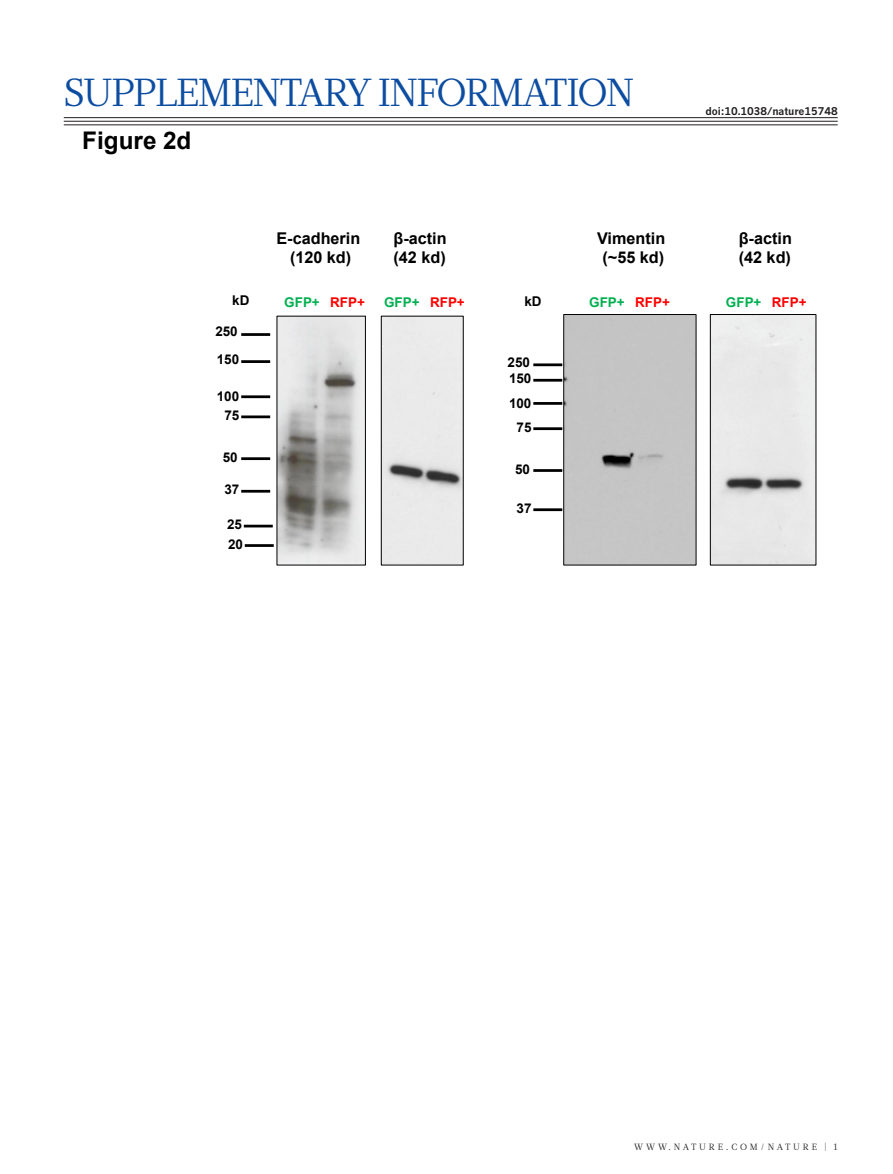
<style>
.page{position:relative;width:893px;height:1174px;background:#fff}
.page>*{position:absolute;margin:0;border:0;box-sizing:border-box;transform-origin:0 0}
.ARTICLE_TYPE_SMALL{font:39px "Glosa Math";letter-spacing:-.04em;color:#0d4da1}
.t1{font:700 24.3px "Arial";color:#000}
.t2{font:700 16.2px/19.5px "Arial";color:#000;text-align:center}
.t3{font:700 13.5px/24.3px "Arial";color:#000;text-align:center}
.t4{font:700 13.5px "Arial";color:#00b050}
.t5{font:700 10.5px "News Gothic MTOT";letter-spacing:-.005em;color:#231f20}
.t6{font:9px "Glosa Math";letter-spacing:.315em;color:#231f20}
.s1{font-style:inherit}
.s2{color:#f00}
</style>
<div class="page">
<hr style="left:64px;top:117px;width:774px;height:1px;background:#231f20">
<hr style="left:64px;top:121px;width:774px;height:1px;background:#231f20">
<hr style="left:64px;top:125px;width:774px;height:1px;background:#231f20">
<img style="left:278px;top:318px;width:86px;height:245px">
<div style="left:276px;top:316px;width:90px;height:249px;border:1px solid #000"></div>
<img style="left:383px;top:318px;width:79px;height:245px">
<div style="left:381px;top:316px;width:83px;height:249px;border:1px solid #000"></div>
<div style="left:565px;top:316px;width:130px;height:247px;background:#c5c5c5"></div>
<div style="left:563px;top:314px;width:134px;height:251px;border:1px solid #000"></div>
<div style="left:712px;top:316px;width:102px;height:247px;background:#e8e8e8"></div>
<div style="left:710px;top:314px;width:106px;height:251px;border:1px solid #000"></div>
<hr style="left:533px;top:363px;width:29px;height:3px;background:#000">
<hr style="left:533px;top:379px;width:29px;height:2px;background:#000">
<hr style="left:533px;top:402px;width:29px;height:3px;background:#000">
<hr style="left:533px;top:427px;width:29px;height:3px;background:#000">
<hr style="left:533px;top:469px;width:29px;height:3px;background:#000">
<hr style="left:533px;top:508px;width:29px;height:3px;background:#000">
<hr style="left:241px;top:333px;width:29px;height:3px;background:#000">
<hr style="left:241px;top:360px;width:29px;height:3px;background:#000">
<hr style="left:241px;top:395px;width:29px;height:3px;background:#000">
<hr style="left:241px;top:415px;width:29px;height:3px;background:#000">
<hr style="left:241px;top:457px;width:29px;height:3px;background:#000">
<hr style="left:241px;top:490px;width:29px;height:2px;background:#000">
<hr style="left:244px;top:525px;width:29px;height:2px;background:#000">
<hr style="left:245px;top:544px;width:29px;height:3px;background:#000">
<p class="ARTICLE_TYPE_SMALL" style="left:64px;top:67px;width:572px">SUPPLEMENTARY INFORMATION</p>
<p class="t1" style="left:82px;top:124px;width:111px">Figure 2d</p>
<p class="t2" style="left:276px;top:229px;width:85px">E-cadherin (120 kd)</p>
<p class="t2" style="left:393px;top:229px;width:55px;text-align:left"><span class="s1">β</span>-actin (42 kd)</p>
<p class="t4" style="left:284px;top:293px;width:82px">GFP+ <span class="s2">RFP+</span></p>
<p class="t4" style="left:384px;top:293px;width:82px">GFP+ <span class="s2">RFP+</span></p>
<p class="t4" style="left:589px;top:293px;width:82px">GFP+ <span class="s2">RFP+</span></p>
<p class="t2" style="left:597px;top:229px;width:70px">Vimentin (~55 kd)</p>
<p class="t3" style="left:232px;top:288px;width:19px">kD</p>
<p class="t3" style="left:524px;top:289px;width:19px">kD</p>
<p class="t3" style="left:215px;top:320px;width:24px">250</p>
<p class="t3" style="left:217px;top:347px;width:24px">150</p>
<p class="t3" style="left:217px;top:387px;width:24px;line-height:19.2px">100<br>75</p>
<p class="t3" style="left:223px;top:445px;width:16px">50</p>
<p class="t3" style="left:224px;top:478px;width:16px">37</p>
<p class="t3" style="left:227px;top:515px;width:17px;line-height:19.5px;text-align:left">25<br>20</p>
<p class="t3" style="left:508px;top:350px;width:24px">250</p>
<p class="t3" style="left:509px;top:366px;width:24px">150</p>
<p class="t3" style="left:509px;top:391px;width:24px">100<br>75</p>
<p class="t3" style="left:515px;top:457px;width:16px">50</p>
<p class="t3" style="left:517px;top:496px;width:16px">37</p>
<p class="t5" style="left:705px;top:105px;width:134px">doi:10.1038/nature15748</p>
<p class="t2" style="left:739px;top:229px;width:55px;text-align:left"><span class="s1">β</span>-actin (42 kd)</p>
<p class="t4" style="left:726px;top:293px;width:82px">GFP+ <span class="s2">RFP+</span></p>
<p class="t6" style="left:634px;top:1141px;width:205px">WWW.NATURE.COM/NATURE | 1</p>
</div>
